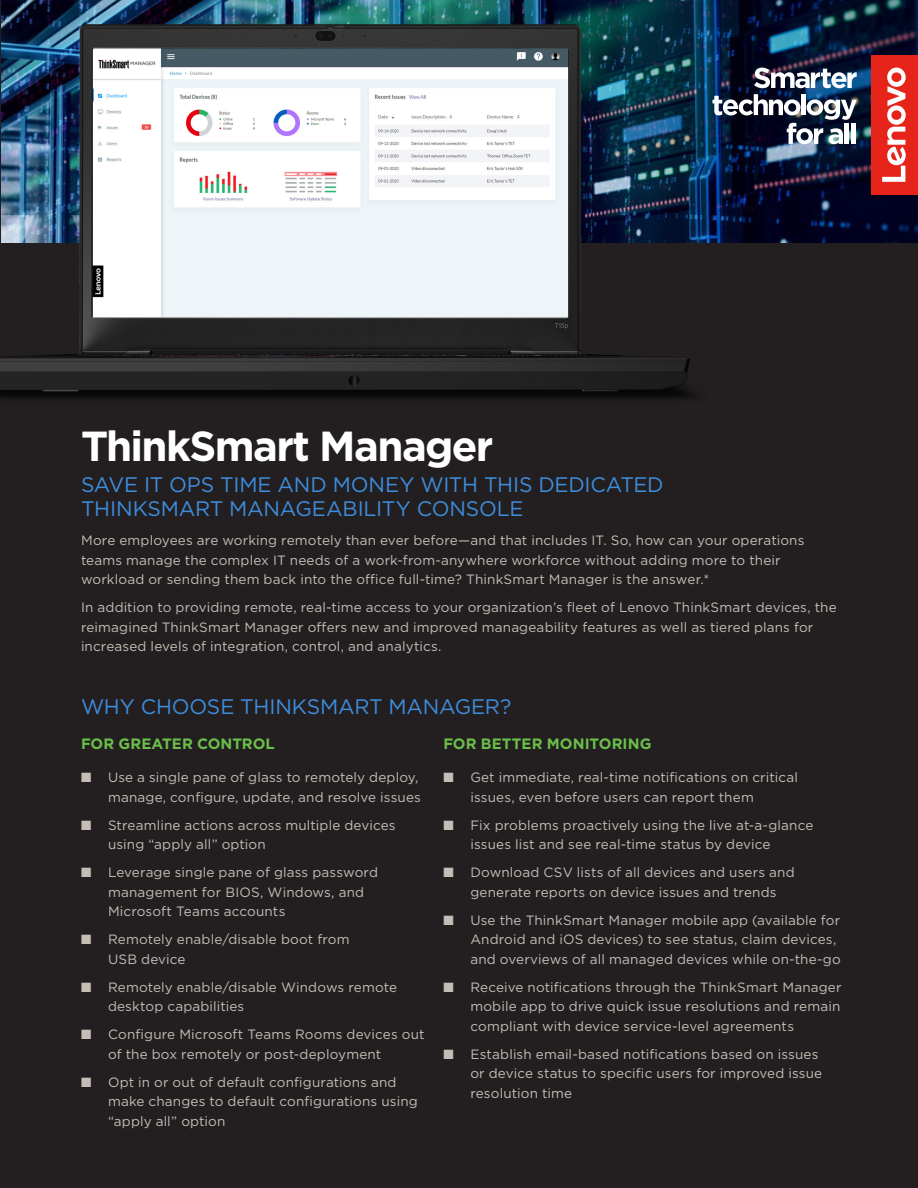
<style>
.page{position:relative;width:918px;height:1188px;background:#231f20}
.page>*{position:absolute;margin:0;border:0;box-sizing:border-box;transform-origin:0 0}
.h1-one-pager{font:700 42px "Gotham";letter-spacing:-.04em;color:#fff}
.h2-one-pager{font:21px/24px "Gotham";letter-spacing:-.01em;color:#3e8ddd}
.h3-bullet-header{font:700 15px "Gotham";letter-spacing:.005em;color:#6abf4a}
.p-one-pager{font:13.5px/19.5px "Gotham";letter-spacing:.01em;color:#c4beb6}
</style>
<div class="page">
<img style="left:1px;top:0;width:917px;height:243px">
<svg style="left:754px;top:68px;width:103px;height:20px;background:#858e9f"></svg>
<img style="left:712px;top:94px;width:145px;height:50px">
<hr style="left:845px;top:123px;width:4px;height:21px;background:#fff">
<hr style="left:851px;top:123px;width:4px;height:21px;background:#fff">
<div style="left:872px;top:55px;width:46px;height:140px;background:#e72419"></div>
<svg style="left:882px;top:68px;width:24px;height:114px"></svg>
<img style="left:0;top:13px;width:706px;height:385px">
<p class="h1-one-pager" style="left:81px;top:418px;width:414px">ThinkSmart Manager</p>
<p class="h2-one-pager" style="left:81px;top:472px;width:584px">SAVE IT OPS TIME AND MONEY WITH THIS DEDICATED<br>THINKSMART MANAGEABILITY CONSOLE</p>
<p class="p-one-pager" style="left:81px;top:530px;width:725px">More employees are working remotely than ever before—and that includes IT. So, how can your operations teams manage the complex IT needs of a work-from-anywhere workforce without adding more to their workload or sending them back into the office full-time? ThinkSmart Manager is the answer.*</p>
<p class="p-one-pager" style="left:81px;top:597px;width:757px">In addition to providing remote, real-time access to your organization’s fleet of Lenovo ThinkSmart devices, the reimagined ThinkSmart Manager offers new and improved manageability features as well as tiered plans for increased levels of integration, control, and analytics.</p>
<p class="h2-one-pager" style="left:81px;top:694px;width:432px">WHY CHOOSE THINKSMART MANAGER?</p>
<p class="h3-bullet-header" style="left:443px;top:734px;width:210px">FOR BETTER MONITORING</p>
<p class="p-one-pager" style="left:470px;top:767px;width:329px;text-indent:-27px">■ Get immediate, real-time notifications on critical issues, even before users can report them</p>
<p class="p-one-pager" style="left:470px;top:815px;width:344px;text-indent:-27px">■ Fix problems proactively using the live at-a-glance issues list and see real-time status by device</p>
<p class="p-one-pager" style="left:470px;top:862px;width:326px;text-indent:-27px">■ Download CSV lists of all devices and users and generate reports on device issues and trends</p>
<p class="p-one-pager" style="left:470px;top:910px;width:372px;text-indent:-27px">■ Use the ThinkSmart Manager mobile app (available for<br>Android and iOS devices) to see status, claim devices, and overviews of all managed devices while on-the-go</p>
<p class="p-one-pager" style="left:470px;top:977px;width:373px;text-align:justify;text-indent:-27px">■ Receive notifications through the ThinkSmart Manager mobile app to drive quick issue resolutions and remain compliant with device service-level agreements</p>
<p class="p-one-pager" style="left:470px;top:1044px;width:353px;text-indent:-27px">■ Establish email-based notifications based on issues or device status to specific users for improved issue resolution time</p>
<p class="h3-bullet-header" style="left:81px;top:734px;width:195px">FOR GREATER CONTROL</p>
<p class="p-one-pager" style="left:81px;top:767px;width:342px;text-align:right">■ Use a single pane of glass to remotely deploy, manage, configure, update, and resolve issues</p>
<p class="p-one-pager" style="left:108px;top:815px;width:289px;text-indent:-27px">■ Streamline actions across multiple devices using “apply all” option</p>
<p class="p-one-pager" style="left:108px;top:862px;width:271px;text-indent:-27px">■ Leverage single pane of glass password management for BIOS, Windows, and<br>Microsoft Teams accounts</p>
<p class="p-one-pager" style="left:108px;top:929px;width:243px;text-indent:-27px">■ Remotely enable/disable boot from<br>USB device</p>
<p class="p-one-pager" style="left:108px;top:977px;width:291px;text-indent:-27px">■ Remotely enable/disable Windows remote desktop capabilities</p>
<p class="p-one-pager" style="left:108px;top:1024px;width:318px;text-indent:-27px">■ Configure Microsoft Teams Rooms devices out of the box remotely or post-deployment</p>
<p class="p-one-pager" style="left:108px;top:1072px;width:311px;text-indent:-27px">■ Opt in or out of default configurations and make changes to default configurations using “apply all” option</p>
</div>
